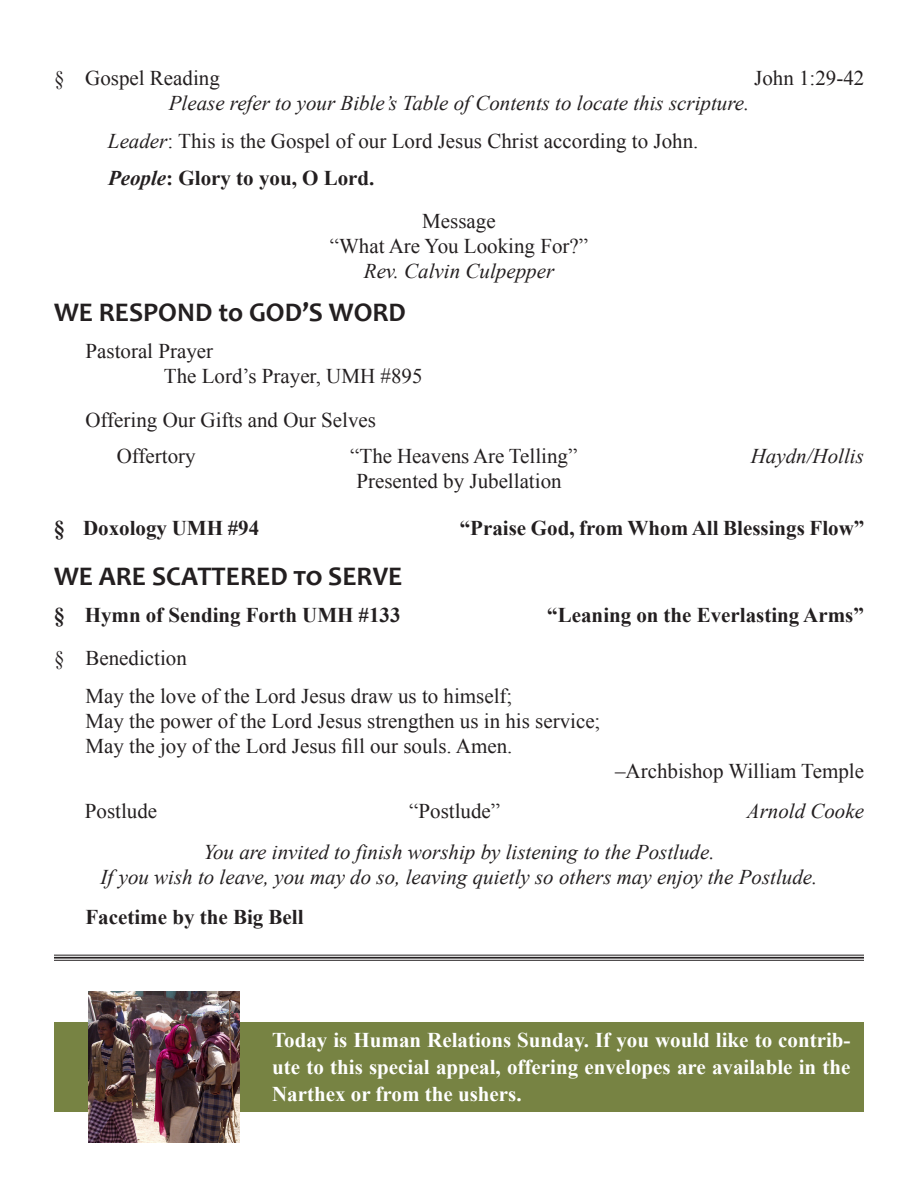
<style>
.page{position:relative;width:918px;height:1188px;background:#fff}
.page>*{position:absolute;margin:0;border:0;box-sizing:border-box;transform-origin:0 0}
.t1{font:700 27px "Candara";color:#231f20}
.t2{font:21px "Times New Roman";color:#231f20}
.t3{font:italic 21px "Times New Roman";color:#231f20}
.t4{font:700 21px "Times New Roman";color:#231f20}
.t5{font:700 21px/27px "Times New Roman";color:#fff;text-align:justify}
.s1{font-style:italic}
</style>
<div class="page">
<div style="left:54px;top:1022px;width:810px;height:90px;background:#778343"></div>
<hr style="left:54px;top:955px;width:810px;height:1px;background:#231f20">
<hr style="left:54px;top:957px;width:810px;height:2px;background:#231f20">
<hr style="left:54px;top:960px;width:810px;height:1px;background:#231f20">
<img style="left:89px;top:991px;width:151px;height:152px">
<p class="t2" style="left:54px;top:64px;width:167px">§ Gospel Reading</p>
<p class="t2" style="left:754px;top:64px;width:112px">John 1:29-42</p>
<p class="t3" style="left:169px;top:89px;width:582px">Please refer to your Bible’s Table of Contents to locate this scripture.</p>
<p class="t2" style="left:108px;top:126px;width:592px"><span class="s1">Leader</span>: This is the Gospel of our Lord Jesus Christ according to John.</p>
<p class="t4" style="left:108px;top:163px;width:268px"><span class="s1">People</span>: Glory to you, O Lord.</p>
<p class="t2" style="left:422px;top:207px;width:75px">Message</p>
<p class="t2" style="left:330px;top:232px;width:260px">“What Are You Looking For?”</p>
<p class="t3" style="left:364px;top:257px;width:192px">Rev. Calvin Culpepper</p>
<p class="t1" style="left:54px;top:295px;width:353px">WE RESPOND to GOD’S WORD</p>
<p class="t2" style="left:86px;top:337px;width:129px">Pastoral Prayer</p>
<p class="t2" style="left:164px;top:362px;width:260px">The Lord’s Prayer, UMH #895</p>
<p class="t2" style="left:86px;top:405px;width:292px">Offering Our Gifts and Our Selves</p>
<p class="t2" style="left:117px;top:441px;width:80px">Offertory</p>
<p class="t2" style="left:350px;top:441px;width:229px">“The Heavens Are Telling”</p>
<p class="t3" style="left:751px;top:441px;width:115px">Haydn/Hollis</p>
<p class="t2" style="left:356px;top:467px;width:207px">Presented by Jubellation</p>
<p class="t4" style="left:54px;top:513px;width:207px">§ Doxology UMH #94</p>
<p class="t4" style="left:460px;top:513px;width:406px">“Praise God, from Whom All Blessings Flow”</p>
<p class="t1" style="left:54px;top:559px;width:350px">WE ARE SCATTERED to SERVE</p>
<p class="t4" style="left:54px;top:601px;width:348px">§ Hymn of Sending Forth UMH #133</p>
<p class="t4" style="left:547px;top:601px;width:318px">“Leaning on the Everlasting Arms”</p>
<p class="t2" style="left:54px;top:644px;width:134px">§ Benediction</p>
<p class="t2" style="left:86px;top:681px;width:428px">May the love of the Lord Jesus draw us to himself;</p>
<p class="t2" style="left:86px;top:707px;width:517px">May the power of the Lord Jesus strengthen us in his service;</p>
<p class="t2" style="left:86px;top:732px;width:428px">May the joy of the Lord Jesus fill our souls. Amen.</p>
<p class="t2" style="left:615px;top:757px;width:250px">–Archbishop William Temple</p>
<p class="t2" style="left:85px;top:797px;width:74px">Postlude</p>
<p class="t2" style="left:409px;top:797px;width:92px">“Postlude”</p>
<p class="t3" style="left:747px;top:797px;width:119px">Arnold Cooke</p>
<p class="t3" style="left:203px;top:837px;width:513px">You are invited to finish worship by listening to the Postlude.</p>
<p class="t3" style="left:101px;top:862px;width:718px">If you wish to leave, you may do so, leaving quietly so others may enjoy the Postlude.</p>
<p class="t4" style="left:86px;top:902px;width:220px">Facetime by the Big Bell</p>
<p class="t5" style="left:272px;top:1026px;width:580px">Today is Human Relations Sunday. If you would like to contrib&shy;ute to this special appeal, offering envelopes are available in the Narthex or from the ushers.</p>
</div>
